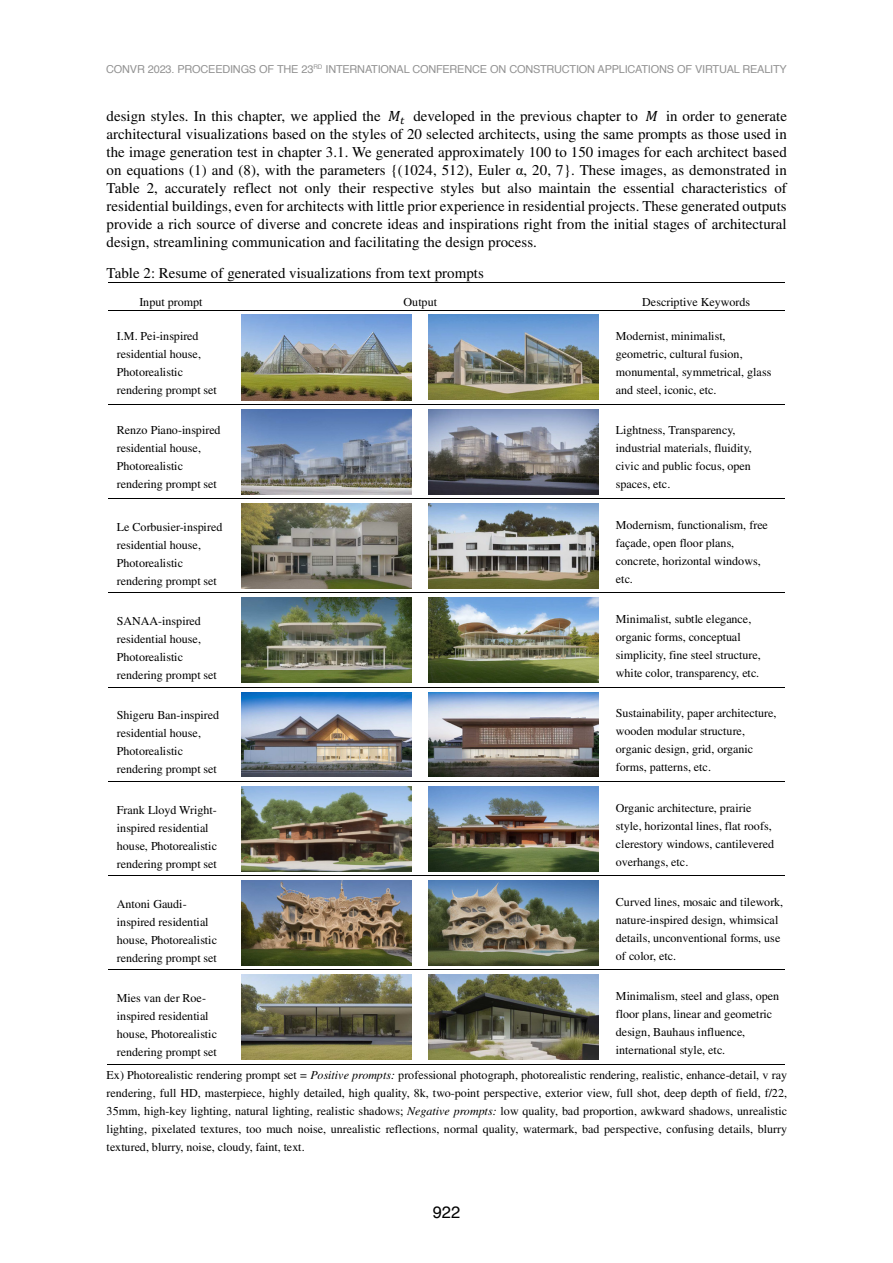
<style>
.page{position:relative;width:893px;height:1263px;background:#fff}
.page>*{position:absolute;margin:0;border:0;box-sizing:border-box;transform-origin:0 0}
.t1{font:16.5px "Helvetica";color:#000}
.t2{font:15px/18px "Times";color:#000;text-align:justify}
.t3{font:12px/18px "Times";color:#000}
.t4{font:12px "Times New Roman";color:#808080}
.t5{font:10.95px "Helvetica";letter-spacing:-.02em;color:#929292}
.s1{font-family:"Times New Roman"}
.s2{font-style:italic}
</style>
<div class="page">
<hr style="left:109px;top:282px;width:124px;height:1px;background:#000">
<hr style="left:234px;top:282px;width:374px;height:1px;background:#000">
<hr style="left:608px;top:282px;width:176px;height:1px;background:#000">
<hr style="left:109px;top:310px;width:124px;height:1px;background:#000">
<hr style="left:234px;top:310px;width:186px;height:1px;background:#000">
<hr style="left:421px;top:310px;width:187px;height:1px;background:#000">
<hr style="left:608px;top:310px;width:176px;height:1px;background:#000">
<hr style="left:109px;top:404px;width:124px;height:1px;background:#000">
<hr style="left:234px;top:404px;width:186px;height:1px;background:#000">
<hr style="left:421px;top:404px;width:187px;height:1px;background:#000">
<hr style="left:608px;top:404px;width:176px;height:1px;background:#000">
<hr style="left:109px;top:498px;width:124px;height:1px;background:#000">
<hr style="left:234px;top:498px;width:186px;height:1px;background:#000">
<hr style="left:421px;top:498px;width:187px;height:1px;background:#000">
<hr style="left:608px;top:498px;width:176px;height:1px;background:#000">
<hr style="left:109px;top:592px;width:124px;height:1px;background:#000">
<hr style="left:234px;top:592px;width:186px;height:1px;background:#000">
<hr style="left:421px;top:592px;width:187px;height:1px;background:#000">
<hr style="left:608px;top:592px;width:176px;height:1px;background:#000">
<hr style="left:109px;top:687px;width:124px;height:1px;background:#000">
<hr style="left:234px;top:687px;width:186px;height:1px;background:#000">
<hr style="left:421px;top:687px;width:187px;height:1px;background:#000">
<hr style="left:608px;top:687px;width:176px;height:1px;background:#000">
<hr style="left:109px;top:781px;width:124px;height:1px;background:#000">
<hr style="left:234px;top:781px;width:186px;height:1px;background:#000">
<hr style="left:421px;top:781px;width:187px;height:1px;background:#000">
<hr style="left:608px;top:781px;width:176px;height:1px;background:#000">
<hr style="left:109px;top:875px;width:124px;height:1px;background:#000">
<hr style="left:234px;top:875px;width:186px;height:1px;background:#000">
<hr style="left:421px;top:875px;width:187px;height:1px;background:#000">
<hr style="left:608px;top:875px;width:176px;height:1px;background:#000">
<hr style="left:109px;top:969px;width:124px;height:1px;background:#000">
<hr style="left:234px;top:969px;width:186px;height:1px;background:#000">
<hr style="left:421px;top:969px;width:187px;height:1px;background:#000">
<hr style="left:608px;top:969px;width:176px;height:1px;background:#000">
<hr style="left:108px;top:1064px;width:125px;height:1px;background:#000">
<hr style="left:233px;top:1064px;width:187px;height:1px;background:#000">
<hr style="left:420px;top:1064px;width:188px;height:1px;background:#000">
<hr style="left:607px;top:1064px;width:177px;height:1px;background:#000">
<img style="left:241px;top:315px;width:170px;height:85px">
<img style="left:429px;top:315px;width:170px;height:85px">
<img style="left:241px;top:409px;width:170px;height:85px">
<img style="left:429px;top:409px;width:170px;height:85px">
<img style="left:241px;top:503px;width:170px;height:85px">
<img style="left:429px;top:503px;width:170px;height:85px">
<img style="left:241px;top:598px;width:170px;height:85px">
<img style="left:429px;top:598px;width:170px;height:85px">
<img style="left:241px;top:692px;width:170px;height:85px">
<img style="left:429px;top:692px;width:170px;height:85px">
<img style="left:241px;top:786px;width:170px;height:85px">
<img style="left:429px;top:786px;width:170px;height:85px">
<img style="left:241px;top:881px;width:170px;height:85px">
<img style="left:429px;top:881px;width:170px;height:85px">
<img style="left:241px;top:975px;width:170px;height:85px">
<img style="left:429px;top:975px;width:170px;height:85px">
<p class="t4" style="left:224px;top:55px;width:447px">"MANAGING THE DIGITAL TRANSFORMATION OF CONSTRUCTION INDUSTRY"</p>
<p class="t5" style="left:106px;top:60px;width:682px">CONVR 2023. PROCEEDINGS OF THE 23<sup>RD</sup> INTERNATIONAL CONFERENCE ON CONSTRUCTION APPLICATIONS OF VIRTUAL REALITY</p>
<p class="t2" style="left:107px;top:108px;width:682px;text-indent:559px">in order to generate architectural visualizations based on the styles of 20 selected architects, using the same prompts as those used in the image generation test in chapter 3.1. We generated approximately 100 to 150 images for each architect based on equations (1) and (8), with the parameters {(1024, 512), Euler <span class="s1">α</span>, 20, 7}. These images, as demonstrated in Table 2, accurately reflect not only their respective styles but also maintain the essential characteristics of residential buildings, even for architects with little prior experience in residential projects. These generated outputs provide a rich source of diverse and concrete ideas and inspirations right from the initial stages of architectural design, streamlining communication and facilitating the design process.</p>
<p class="t2" style="left:107px;top:266px;width:379px">Table 2: Resume of generated visualizations from text prompts</p>
<p class="t3" style="left:139px;top:294px;width:65px">Input prompt</p>
<p class="t3" style="left:404px;top:294px;width:35px">Output</p>
<p class="t3" style="left:642px;top:294px;width:109px">Descriptive Keywords</p>
<p class="t3" style="left:117px;top:328px;width:102px">I.M. Pei-inspired residential house,<br>Photorealistic rendering prompt set</p>
<p class="t3" style="left:616px;top:328px;width:157px">Modernist, minimalist, geometric, cultural fusion, monumental, symmetrical, glass and steel, iconic, etc.</p>
<p class="t3" style="left:117px;top:423px;width:105px">Renzo Piano-inspired residential house,<br>Photorealistic rendering prompt set</p>
<p class="t3" style="left:616px;top:423px;width:138px">Lightness, Transparency, industrial materials, fluidity, civic and public focus, open spaces, etc.</p>
<p class="t3" style="left:117px;top:519px;width:107px">Le Corbusier-inspired residential house,<br>Photorealistic rendering prompt set</p>
<p class="t3" style="left:616px;top:517px;width:154px">Modernism, functionalism, free façade, open floor plans, concrete, horizontal windows, etc.</p>
<p class="t3" style="left:117px;top:613px;width:102px">SANAA-inspired residential house,<br>Photorealistic rendering prompt set</p>
<p class="t3" style="left:616px;top:611px;width:147px">Minimalist, subtle elegance, organic forms, conceptual simplicity, fine steel structure, white color, transparency, etc.</p>
<p class="t3" style="left:117px;top:707px;width:104px">Shigeru Ban-inspired residential house,<br>Photorealistic rendering prompt set</p>
<p class="t3" style="left:616px;top:705px;width:162px">Sustainability, paper architecture, wooden modular structure, organic design, grid, organic forms, patterns, etc.</p>
<p class="t3" style="left:117px;top:802px;width:102px">Frank Lloyd Wright&shy;inspired residential house, Photorealistic rendering prompt set</p>
<p class="t3" style="left:616px;top:800px;width:160px">Organic architecture, prairie style, horizontal lines, flat roofs, clerestory windows, cantilevered overhangs, etc.</p>
<p class="t3" style="left:117px;top:896px;width:102px">Antoni Gaudi&shy;inspired residential house, Photorealistic rendering prompt set</p>
<p class="t3" style="left:616px;top:894px;width:169px">Curved lines, mosaic and tilework, nature-inspired design, whimsical details, unconventional forms, use of color, etc.</p>
<p class="t3" style="left:117px;top:990px;width:102px">Mies van der Roe&shy;inspired residential house, Photorealistic rendering prompt set</p>
<p class="t3" style="left:616px;top:988px;width:165px">Minimalism, steel and glass, open floor plans, linear and geometric design, Bauhaus influence, international style, etc.</p>
<p class="t3" style="left:107px;top:1067px;width:682px;text-align:justify">Ex) Photorealistic rendering prompt set = <span class="s2">Positive prompts:</span> professional photograph, photorealistic rendering, realistic, enhance-detail, v ray rendering, full HD, masterpiece, highly detailed, high quality, 8k, two-point perspective, exterior view, full shot, deep depth of field, f/22, 35mm, high-key lighting, natural lighting, realistic shadows<span class="s1">;</span> <span class="s2">Negative prompts:</span> low quality, bad proportion, awkward shadows, unrealistic lighting, pixelated textures, too much noise, unrealistic reflections, normal quality, watermark, bad perspective, confusing details, blurry textured, blurry, noise, cloudy, faint, text.</p>
<p class="t2" style="left:107px;top:108px;width:276px">design styles. In this chapter, we applied the</p>
<p class="t2" style="left:413px;top:108px;width:226px">developed in the previous chapter to</p>
<h1 class="t1" style="left:433px;top:1199px;width:29px">922</h1>
</div>
